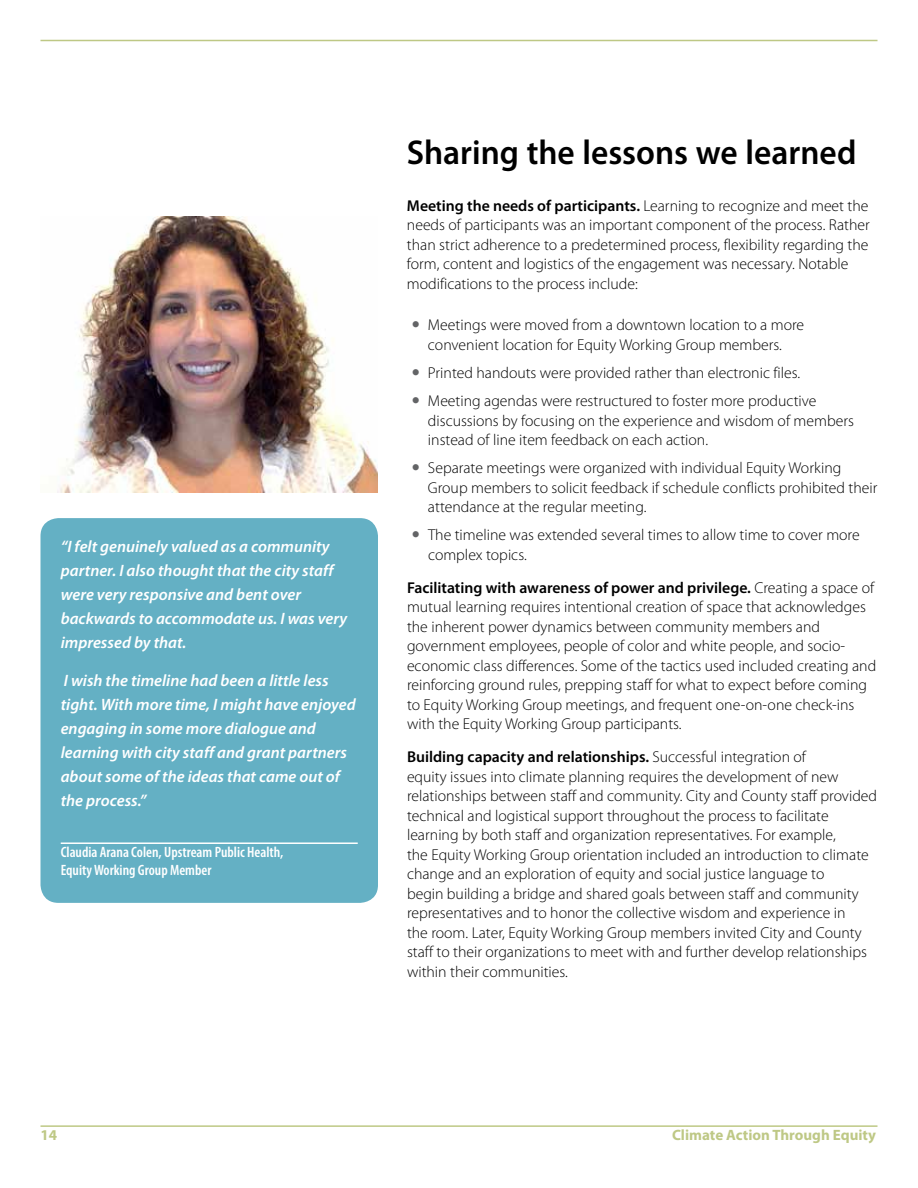
<style>
.page{position:relative;width:918px;height:1188px;background:#fff}
.page>*{position:absolute;margin:0;border:0;box-sizing:border-box;transform-origin:0 0}
.t1{font:600 34.5px "Myriad Pro";color:#000}
.t2{font:italic 600 16.5px/24px "Myriad Pro";color:#fff}
.t3{font:300 15.75px/19.5px "Myriad Pro";color:#000}
.t4{font:600 condensed 15px/18px "Myriad Pro";color:#fff}
.t5{font:700 15px "Myriad Pro";color:#bec885}
.s1{font-weight:600}
</style>
<div class="page">
<hr style="left:40px;top:1125px;width:838px;height:2px;background:#bec885">
<hr style="left:40px;top:40px;width:838px;height:1px;background:#bec885">
<img style="left:57px;top:217px;width:321px;height:276px">
<div style="left:40px;top:518px;width:338px;height:385px;background:#64b0c4;border-radius:18px"></div>
<hr style="left:61px;top:842px;width:297px;height:2px;background:#fff">
<p class="t2" style="left:61px;top:534px;width:288px">“I felt genuinely valued as a community partner. I also thought that the city staff were very responsive and bent over backwards to accommodate us. I was very impressed by that.</p>
<p class="t2" style="left:61px;top:668px;width:297px">I wish the timeline had been a little less tight. With more time, I might have enjoyed engaging in some more dialogue and learning with city staff and grant partners about some of the ideas that came out of the process.”</p>
<p class="t4" style="left:61px;top:843px;width:224px">Claudia Arana Colen, Upstream Public Health,<br>Equity Working Group Member</p>
<h1 class="t1" style="left:407px;top:131px;width:451px">Sharing the lessons we learned</h1>
<p class="t3" style="left:407px;top:195px;width:464px"><span class="s1">Meeting the needs of participants.</span> Learning to recognize and meet the needs of participants was an important component of the process. Rather than strict adherence to a predetermined process, flexibility regarding the form, content and logistics of the engagement was necessary. Notable modifications to the process include:</p>
<p class="t3" style="left:428px;top:315px;width:378px">Meetings were moved from a downtown location to a more convenient location for Equity Working Group members.</p>
<p class="t3" style="left:428px;top:358px;width:390px;line-height:28.2px">Printed handouts were provided rather than electronic files.<br>Meeting agendas were restructured to foster more productive</p>
<p class="t3" style="left:428px;top:410px;width:427px">discussions by focusing on the experience and wisdom of members instead of line item feedback on each action.</p>
<p class="t3" style="left:428px;top:458px;width:451px">Separate meetings were organized with individual Equity Working<br>Group members to solicit feedback if schedule conflicts prohibited their attendance at the regular meeting.</p>
<p class="t3" style="left:428px;top:525px;width:433px">The timeline was extended several times to allow time to cover more complex topics.</p>
<p class="t3" style="left:407px;top:578px;width:471px"><span class="s1">Facilitating with awareness of power and privilege.</span> Creating a space of mutual learning requires intentional creation of space that acknowledges the inherent power dynamics between community members and government employees, people of color and white people, and socio&shy;economic class differences. Some of the tactics used included creating and reinforcing ground rules, prepping staff for what to expect before coming to Equity Working Group meetings, and frequent one-on-one check-ins with the Equity Working Group participants.</p>
<p class="t3" style="left:407px;top:747px;width:472px"><span class="s1">Building capacity and relationships.</span> Successful integration of<br>equity issues into climate planning requires the development of new relationships between staff and community. City and County staff provided technical and logistical support throughout the process to facilitate learning by both staff and organization representatives. For example,<br>the Equity Working Group orientation included an introduction to climate change and an exploration of equity and social justice language to<br>begin building a bridge and shared goals between staff and community representatives and to honor the collective wisdom and experience in<br>the room. Later, Equity Working Group members invited City and County staff to their organizations to meet with and further develop relationships within their communities.</p>
<p class="t5" style="left:40px;top:1126px;width:18px">14</p>
<p class="t5" style="left:672px;top:1126px;width:205px">Climate Action Through Equity</p>
</div>
